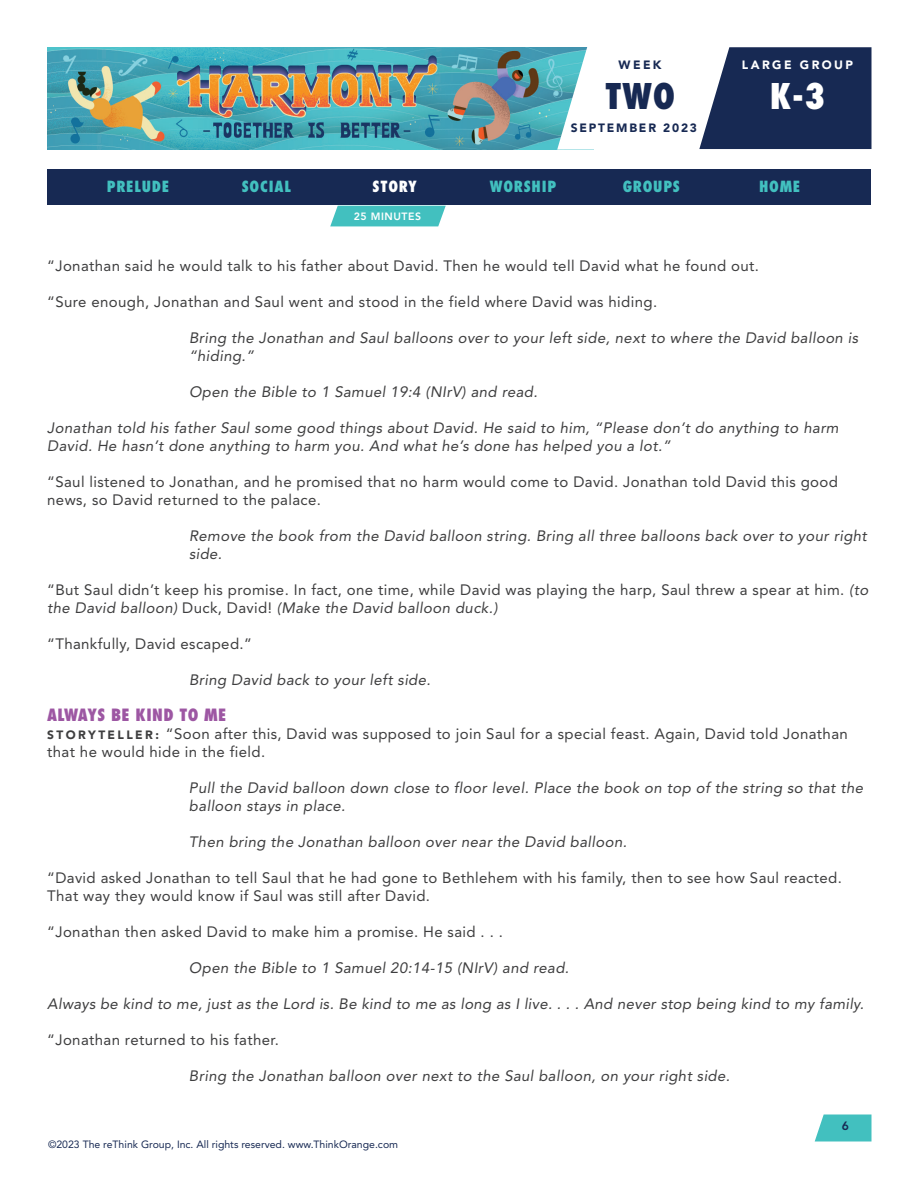
<style>
.page{position:relative;width:918px;height:1188px;background:#fff}
.page>*{position:absolute;margin:0;border:0;box-sizing:border-box;transform-origin:0 0}
.t1{font:800 condensed 34.5px "Futura Std";color:#172953}
.t2{font:800 condensed 34.5px "Futura Std";color:#fff}
.Paragraph_Style_1{font:800 condensed 16.5px "Futura Std";letter-spacing:.025em;color:#9d57a3}
.Paragraph_Style_1-2{font:15px/18px "Avenir LT Std";letter-spacing:.025em;color:#3e3e3f}
.BODY_INDENT{font:italic 15px/18px "Avenir LT Std";letter-spacing:.025em;color:#3e3e3f}
.Paragraph_Style_1-3{font:italic 15px/18px "Avenir LT Std";letter-spacing:.025em;color:#3e3e3f}
.t3{font:800 condensed 15px "Futura Std";letter-spacing:.05em;color:#42c0bf}
.t4{font:800 condensed 15px "Futura Std";letter-spacing:.05em;color:#fff}
.t5{font:900 12px "Avenir LT Std";letter-spacing:.15em;color:#172953}
.t6{font:900 12px "Avenir LT Std";letter-spacing:.2em;color:#fff}
.t7{font:800 12px "Avenir LT Std";color:#172953}
.t8{font:10.5px "Avenir LT Std";color:#172953}
.t9{font:800 10.5px "Avenir LT Std";letter-spacing:.05em;color:#fff}
.s1{font-style:italic}
.s2{font-weight:900;font-size:12px}
</style>
<div class="page">
<img style="left:47px;top:47px;width:510px;height:102px">
<svg style="left:815px;top:1114px;width:57px;height:28px;background:#57c7c6"></svg>
<svg style="left:557px;top:47px;width:315px;height:103px"></svg>
<div style="left:47px;top:170px;width:824px;height:36px;background:#172953"></div>
<svg style="left:330px;top:206px;width:116px;height:20px;background:#4fc4c3"></svg>
<p class="t5" style="left:619px;top:58px;width:44px">WEEK</p>
<p class="t6" style="left:742px;top:58px;width:113px">LARGE GROUP</p>
<h1 class="t1" style="left:605px;top:75px;width:72px">TWO</h1>
<h1 class="t2" style="left:770px;top:75px;width:57px">K-3</h1>
<p class="t5" style="left:571px;top:121px;width:128px">SEPTEMBER 2023</p>
<p class="t3" style="left:107px;top:177px;width:64px">PRELUDE</p>
<p class="t3" style="left:242px;top:177px;width:51px">SOCIAL</p>
<p class="t4" style="left:373px;top:177px;width:46px">STORY</p>
<p class="t3" style="left:490px;top:177px;width:68px">WORSHIP</p>
<p class="t3" style="left:623px;top:177px;width:59px">GROUPS</p>
<p class="t3" style="left:759px;top:177px;width:43px">HOME</p>
<p class="t9" style="left:354px;top:210px;width:69px">25 MINUTES</p>
<p class="Paragraph_Style_1-2" style="left:47px;top:256px;width:713px">“Jonathan said he would talk to his father about David. Then he would tell David what he found out.</p>
<p class="Paragraph_Style_1-2" style="left:47px;top:292px;width:611px">“Sure enough, Jonathan and Saul went and stood in the field where David was hiding.</p>
<p class="BODY_INDENT" style="left:189px;top:329px;width:671px">Bring the Jonathan and Saul balloons over to your left side, next to where the David balloon is “hiding.”</p>
<p class="BODY_INDENT" style="left:189px;top:383px;width:350px">Open the Bible to 1 Samuel 19:4 (NIrV) and read.</p>
<p class="Paragraph_Style_1-3" style="left:47px;top:419px;width:793px">Jonathan told his father Saul some good things about David. He said to him, “Please don’t do anything to harm<br>David. He hasn’t done anything to harm you. And what he’s done has helped you a lot.”</p>
<p class="Paragraph_Style_1-2" style="left:47px;top:472px;width:792px">“Saul listened to Jonathan, and he promised that no harm would come to David. Jonathan told David this good news, so David returned to the palace.</p>
<p class="BODY_INDENT" style="left:189px;top:527px;width:679px">Remove the book from the David balloon string. Bring all three balloons back over to your right side.</p>
<p class="Paragraph_Style_1-2" style="left:47px;top:580px;width:823px">“But Saul didn’t keep his promise. In fact, one time, while David was playing the harp, Saul threw a spear at him. <span class="s1">(to the David balloon)</span> Duck, David! <span class="s1">(Make the David balloon duck.)</span></p>
<p class="Paragraph_Style_1-2" style="left:47px;top:634px;width:206px">“Thankfully, David escaped.”</p>
<p class="BODY_INDENT" style="left:189px;top:671px;width:243px">Bring David back to your left side.</p>
<p class="Paragraph_Style_1" style="left:47px;top:704px;width:181px">ALWAYS BE KIND TO ME</p>
<p class="Paragraph_Style_1-2" style="left:47px;top:724px;width:802px"><span class="s2">S T O R Y T E L L E R :</span> “Soon after this, David was supposed to join Saul for a special feast. Again, David told Jonathan that he would hide in the field.</p>
<p class="BODY_INDENT" style="left:189px;top:779px;width:676px">Pull the David balloon down close to floor level. Place the book on top of the string so that the balloon stays in place.</p>
<p class="BODY_INDENT" style="left:189px;top:833px;width:439px">Then bring the Jonathan balloon over near the David balloon.</p>
<p class="Paragraph_Style_1-2" style="left:47px;top:868px;width:796px">“David asked Jonathan to tell Saul that he had gone to Bethlehem with his family, then to see how Saul reacted.<br>That way they would know if Saul was still after David.</p>
<p class="Paragraph_Style_1-2" style="left:47px;top:922px;width:457px">“Jonathan then asked David to make him a promise. He said . . .</p>
<p class="BODY_INDENT" style="left:189px;top:959px;width:382px">Open the Bible to 1 Samuel 20:14-15 (NIrV) and read.</p>
<p class="Paragraph_Style_1-3" style="left:47px;top:995px;width:818px">Always be kind to me, just as the Lord is. Be kind to me as long as I live. . . . And never stop being kind to my family.</p>
<p class="Paragraph_Style_1-2" style="left:47px;top:1030px;width:233px">“Jonathan returned to his father.</p>
<p class="BODY_INDENT" style="left:189px;top:1067px;width:543px">Bring the Jonathan balloon over next to the Saul balloon, on your right side.</p>
<p class="t8" style="left:48px;top:1138px;width:352px">©2023 The reThink Group, Inc. All rights reserved. www.ThinkOrange.com</p>
<p class="t7" style="left:842px;top:1118px;width:9px">6</p>
</div>
